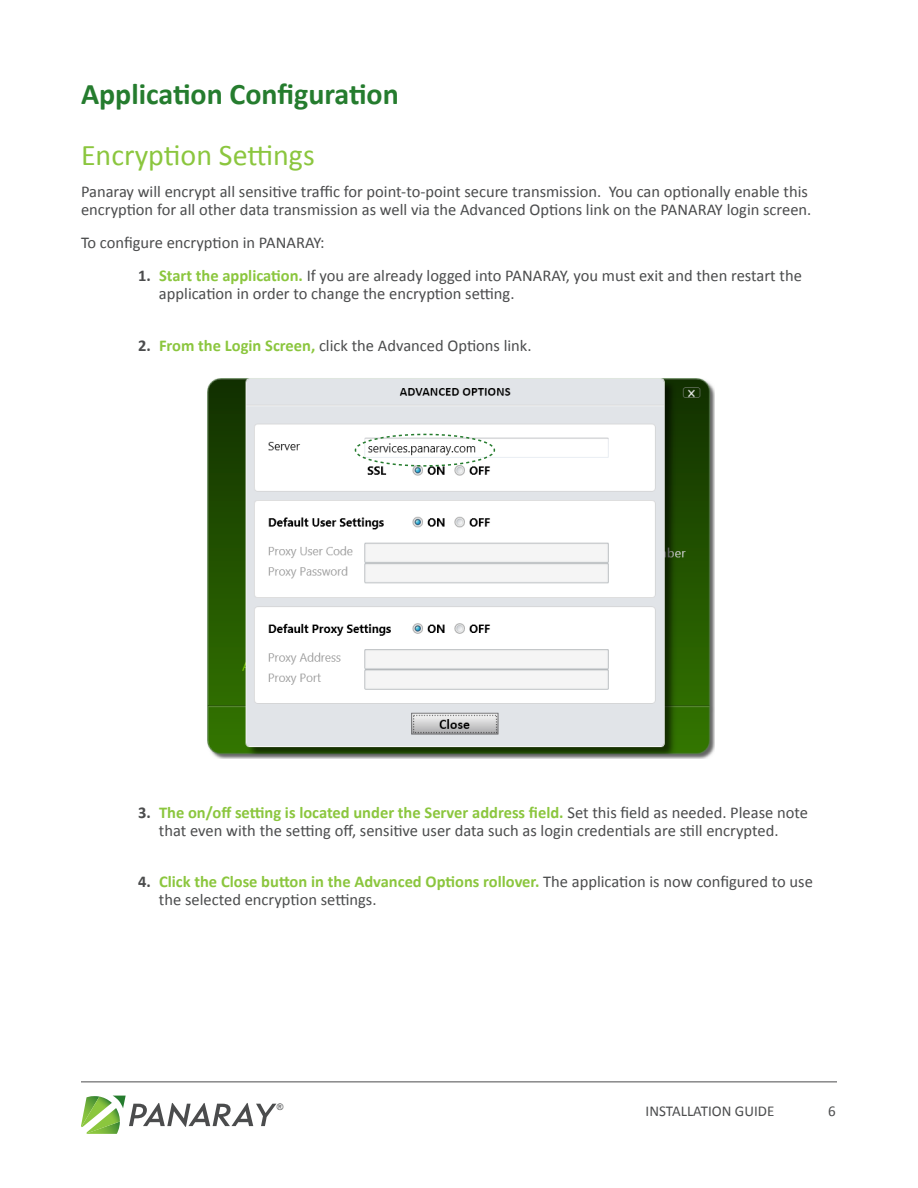
<style>
.page{position:relative;width:918px;height:1188px;background:#fff}
.page>*{position:absolute;margin:0;border:0;box-sizing:border-box;transform-origin:0 0}
.heading_1{font:700 30px "Calibri";color:#257c2e}
.heading_2{font:30px "Calibri";color:#8bc63e}
.numbered_list{font:16.5px/18.1px "Calibri";color:#4b4c4d}
.t1{font:15px "Calibri";color:#4b4c4d}
.t2{font:9px "Arial";color:#4b4c4d}
.s1{font-weight:700}
.s2{font-weight:700;color:#8bc63e}
</style>
<div class="page">
<hr style="left:81px;top:1082px;width:756px;height:1px;background:#4b4c4d">
<img style="left:207px;top:378px;width:508px;height:381px">
<svg style="left:354px;top:433px;width:142px;height:34px"></svg>
<svg style="left:81px;top:1096px;width:195px;height:38px"></svg>
<p class="heading_1" style="left:81px;top:74px;width:319px">Application Configuration</p>
<p class="heading_2" style="left:81px;top:136px;width:235px">Encryption Settings</p>
<p class="numbered_list" style="left:81px;top:182px;width:732px">Panaray will encrypt all sensitive traffic for point-to-point secure transmission. You can optionally enable this encryption for all other data transmission as well via the Advanced Options link on the PANARAY login screen.</p>
<p class="numbered_list" style="left:81px;top:233px;width:245px">To configure encryption in PANARAY:</p>
<p class="numbered_list" style="left:159px;top:267px;width:644px;text-indent:-21px"><span class="s1">1.</span> <span class="s2">Start the application.</span> If you are already logged into PANARAY, you must exit and then restart the application in order to change the encryption setting.</p>
<p class="numbered_list" style="left:138px;top:336px;width:395px"><span class="s1">2.</span> <span class="s2">From the Login Screen,</span> click the Advanced Options link.</p>
<p class="numbered_list" style="left:138px;top:803px;width:672px;text-align:center"><span class="s1">3.</span> <span class="s2">The on/off setting is located under the Server address field.</span> Set this field as needed. Please note that even with the setting off, sensitive user data such as login credentials are still encrypted.</p>
<p class="numbered_list" style="left:159px;top:873px;width:655px;text-indent:-21px"><span class="s1">4.</span> <span class="s2">Click the Close button in the Advanced Options rollover.</span> The application is now configured to use the selected encryption settings.</p>
<p class="t2" style="left:277px;top:1101px;width:8px">®</p>
<p class="t1" style="left:646px;top:1102px;width:130px">INSTALLATION GUIDE</p>
<p class="t1" style="left:828px;top:1102px;width:9px">6</p>
</div>
